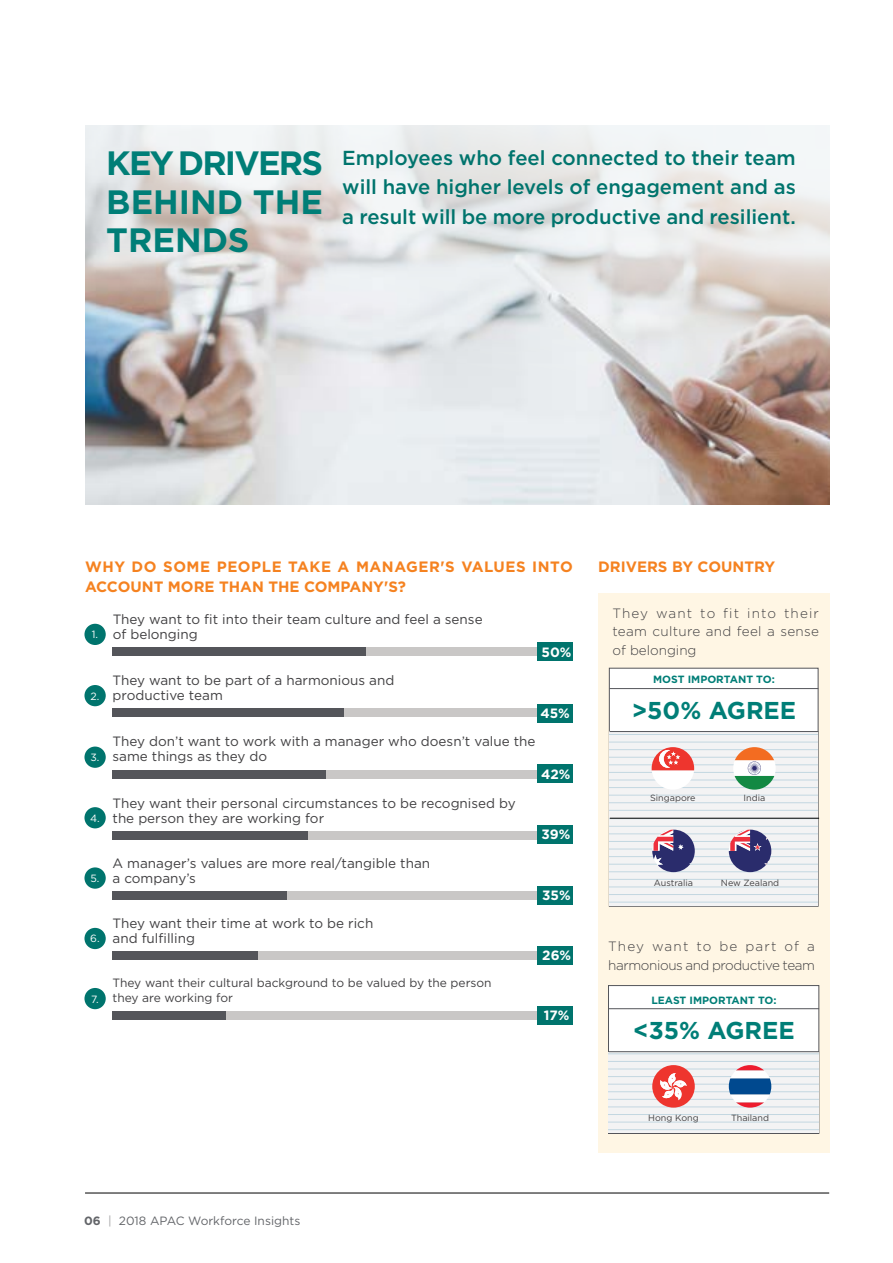
<style>
.page{position:relative;width:893px;height:1263px;background:#fff}
.page>*{position:absolute;margin:0;border:0;box-sizing:border-box;transform-origin:0 0}
.t1{font:700 33.75px/38.2px "Gotham";color:#007e77;text-align:justify}
.t2{font:700 24.45px "Gotham";color:#007e77}
.t3{font:500 20.25px/29.2px "Gotham";color:#00746d;text-align:justify}
.t4{font:700 15px/19.5px "Gotham";color:#f58220}
.t5{font:13.5px/15px "Gotham";color:#414042}
.t6{font:300 13.5px/18.8px "Gotham";letter-spacing:.025em;color:#414042;text-align:justify}
.t7{font:300 13.5px/18.8px "Gotham";letter-spacing:-.03em;color:#414042}
.t8{font:700 13.5px "Gotham";color:#fff}
.t9{font:12px/15px "Gotham";color:#414042}
.t10{font:12px "Gotham";color:#636569}
.t11{font:700 10.5px "Gotham";color:#007e77}
.t12{font:10.5px "Gotham";color:#fff}
.t13{font:9px "Gotham";color:#414042}
.s1{font-weight:700}
.s2{color:#a1a2a3}
</style>
<div class="page">
<img style="left:86px;top:125px;width:744px;height:380px">
<div style="left:84px;top:624px;width:22px;height:21px;background:#00746d;border-radius:50%"></div>
<div style="left:113px;top:647px;width:441px;height:9px;background:#c9c7c6"></div>
<div style="left:537px;top:642px;width:36px;height:19px;background:#00746d"></div>
<div style="left:113px;top:647px;width:253px;height:9px;background:#54555a"></div>
<div style="left:84px;top:685px;width:22px;height:21px;background:#00746d;border-radius:50%"></div>
<div style="left:113px;top:708px;width:441px;height:9px;background:#c9c7c6"></div>
<div style="left:537px;top:704px;width:36px;height:19px;background:#00746d"></div>
<div style="left:113px;top:708px;width:231px;height:9px;background:#54555a"></div>
<div style="left:84px;top:746px;width:22px;height:22px;background:#00746d;border-radius:50%"></div>
<div style="left:113px;top:770px;width:441px;height:8px;background:#c9c7c6"></div>
<div style="left:537px;top:764px;width:36px;height:19px;background:#00746d"></div>
<div style="left:113px;top:770px;width:213px;height:8px;background:#54555a"></div>
<div style="left:84px;top:807px;width:22px;height:21px;background:#00746d;border-radius:50%"></div>
<div style="left:113px;top:831px;width:441px;height:9px;background:#c9c7c6"></div>
<div style="left:537px;top:825px;width:36px;height:19px;background:#00746d"></div>
<div style="left:113px;top:831px;width:195px;height:9px;background:#54555a"></div>
<div style="left:84px;top:867px;width:22px;height:22px;background:#00746d;border-radius:50%"></div>
<div style="left:113px;top:891px;width:441px;height:8px;background:#c9c7c6"></div>
<div style="left:537px;top:886px;width:36px;height:19px;background:#00746d"></div>
<div style="left:113px;top:891px;width:174px;height:8px;background:#54555a"></div>
<div style="left:84px;top:928px;width:22px;height:21px;background:#00746d;border-radius:50%"></div>
<div style="left:113px;top:951px;width:441px;height:9px;background:#c9c7c6"></div>
<div style="left:537px;top:946px;width:36px;height:19px;background:#00746d"></div>
<div style="left:112px;top:951px;width:145px;height:9px;background:#54555a"></div>
<div style="left:84px;top:988px;width:22px;height:21px;background:#00746d;border-radius:50%"></div>
<div style="left:113px;top:1011px;width:441px;height:9px;background:#c9c7c6"></div>
<div style="left:537px;top:1006px;width:36px;height:19px;background:#00746d"></div>
<div style="left:113px;top:1011px;width:113px;height:9px;background:#54555a"></div>
<div style="left:598px;top:593px;width:232px;height:560px;background:#fff6e4"></div>
<div style="left:609px;top:668px;width:209px;height:239px;background:#fff"></div>
<hr style="left:609px;top:688px;width:209px;height:1px;background:#54555a">
<div style="left:609px;top:731px;width:209px;height:175px;background:#f3f3f4"></div>
<hr style="left:609px;top:818px;width:209px;height:1px;background:#c3d7e1">
<hr style="left:609px;top:879px;width:209px;height:1px;background:#c3d7e1">
<hr style="left:609px;top:849px;width:209px;height:1px;background:#c3d7e1">
<hr style="left:609px;top:834px;width:209px;height:1px;background:#c3d7e1">
<hr style="left:609px;top:894px;width:209px;height:1px;background:#c3d7e1">
<hr style="left:609px;top:864px;width:209px;height:1px;background:#c3d7e1">
<hr style="left:609px;top:826px;width:209px;height:1px;background:#c3d7e1">
<hr style="left:609px;top:887px;width:209px;height:1px;background:#c3d7e1">
<hr style="left:609px;top:856px;width:209px;height:1px;background:#c3d7e1">
<hr style="left:609px;top:841px;width:209px;height:1px;background:#c3d7e1">
<hr style="left:609px;top:902px;width:209px;height:1px;background:#c3d7e1">
<hr style="left:609px;top:871px;width:209px;height:1px;background:#c3d7e1">
<hr style="left:609px;top:787px;width:209px;height:1px;background:#c3d7e1">
<hr style="left:609px;top:757px;width:209px;height:1px;background:#c3d7e1">
<hr style="left:609px;top:742px;width:209px;height:1px;background:#c3d7e1">
<hr style="left:609px;top:802px;width:209px;height:1px;background:#c3d7e1">
<hr style="left:609px;top:772px;width:209px;height:1px;background:#c3d7e1">
<hr style="left:609px;top:734px;width:209px;height:1px;background:#c3d7e1">
<hr style="left:609px;top:795px;width:209px;height:1px;background:#c3d7e1">
<hr style="left:609px;top:764px;width:209px;height:1px;background:#c3d7e1">
<hr style="left:609px;top:749px;width:209px;height:1px;background:#c3d7e1">
<hr style="left:609px;top:810px;width:209px;height:1px;background:#c3d7e1">
<hr style="left:609px;top:780px;width:209px;height:1px;background:#c3d7e1">
<svg style="left:652px;top:747px;width:42px;height:42px"></svg>
<svg style="left:733px;top:747px;width:43px;height:43px"></svg>
<svg style="left:652px;top:830px;width:43px;height:42px"></svg>
<svg style="left:729px;top:830px;width:42px;height:42px"></svg>
<hr style="left:609px;top:731px;width:209px;height:1px;background:#54555a">
<hr style="left:610px;top:818px;width:209px;height:1px;background:#000">
<svg style="left:608px;top:985px;width:211px;height:149px"></svg>
<hr style="left:85px;top:1193px;width:744px;height:1px;background:#000">
<h1 class="t1" style="left:106px;top:144px;width:218px">KEY DRIVERS BEHIND THE TRENDS</h1>
<h3 class="t3" style="left:342px;top:143px;width:455px">Employees who feel connected to their team will have higher levels of engagement and as a result will be more productive and resilient.</h3>
<p class="t4" style="left:85px;top:557px;width:489px">WHY DO SOME PEOPLE TAKE A MANAGER'S VALUES INTO<br>ACCOUNT MORE THAN THE COMPANY'S?</p>
<p class="t12" style="left:92px;top:628px;width:8px">1.</p>
<p class="t5" style="left:113px;top:611px;width:371px">They want to fit into their team culture and feel a sense of belonging</p>
<p class="t12" style="left:91px;top:689px;width:10px">2.</p>
<p class="t12" style="left:90px;top:751px;width:11px">3.</p>
<p class="t12" style="left:90px;top:811px;width:11px">4.</p>
<p class="t12" style="left:90px;top:871px;width:10px">5.</p>
<p class="t12" style="left:90px;top:932px;width:11px">6.</p>
<p class="t12" style="left:91px;top:992px;width:9px">7.</p>
<p class="t5" style="left:113px;top:672px;width:283px">They want to be part of a harmonious and productive team</p>
<p class="t8" style="left:541px;top:643px;width:31px">50%</p>
<p class="t8" style="left:540px;top:704px;width:31px">45%</p>
<p class="t5" style="left:113px;top:734px;width:424px">They don’t want to work with a manager who doesn’t value the same things as they do</p>
<p class="t5" style="left:113px;top:795px;width:405px">They want their personal circumstances to be recognised by the person they are working for</p>
<p class="t5" style="left:113px;top:855px;width:319px">A manager’s values are more real/tangible than a company’s</p>
<p class="t5" style="left:113px;top:916px;width:262px">They want their time at work to be rich and fulfilling</p>
<p class="t9" style="left:113px;top:975px;width:381px">They want their cultural background to be valued by the person they are working for</p>
<p class="t8" style="left:541px;top:765px;width:31px">42%</p>
<p class="t8" style="left:542px;top:826px;width:30px">39%</p>
<p class="t8" style="left:542px;top:886px;width:30px">35%</p>
<p class="t8" style="left:542px;top:946px;width:30px">26%</p>
<p class="t8" style="left:544px;top:1006px;width:27px">17%</p>
<p class="t4" style="left:598px;top:557px;width:179px">DRIVERS BY COUNTRY</p>
<p class="t6" style="left:612px;top:603px;width:208px">They want to fit into their team culture and feel a sense of belonging</p>
<p class="t11" style="left:653px;top:672px;width:123px">MOST IMPORTANT TO:</p>
<h2 class="t2" style="left:632px;top:694px;width:166px">&gt;50% AGREE</h2>
<p class="t13" style="left:650px;top:792px;width:47px">Singapore</p>
<p class="t13" style="left:744px;top:792px;width:23px">India</p>
<p class="t13" style="left:654px;top:877px;width:41px">Australia</p>
<p class="t13" style="left:721px;top:877px;width:60px">New Zealand</p>
<p class="t7" style="left:608px;top:936px;width:208px">They want to be part of a harmonious and productive team</p>
<p class="t11" style="left:651px;top:993px;width:127px">LEAST IMPORTANT TO:</p>
<h2 class="t2" style="left:633px;top:1014px;width:163px">&lt;35% AGREE</h2>
<p class="t13" style="left:648px;top:1112px;width:52px">Hong Kong</p>
<p class="t13" style="left:731px;top:1112px;width:39px">Thailand</p>
<p class="t10" style="left:84px;top:1213px;width:218px"><span class="s1">06</span> <span class="s2">|</span> 2018 APAC Workforce Insights</p>
</div>
